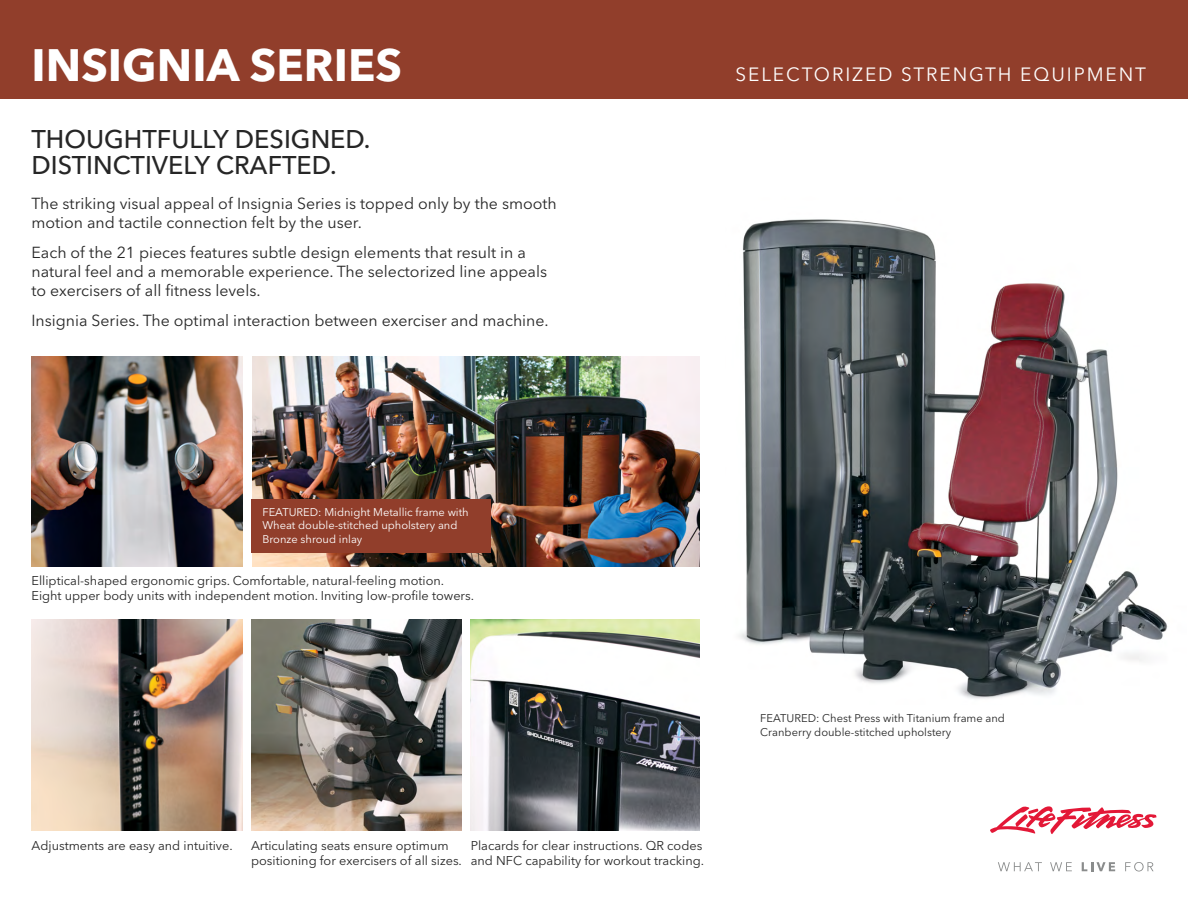
<style>
.page{position:relative;width:1188px;height:918px;background:#fff}
.page>*{position:absolute;margin:0;border:0;box-sizing:border-box;transform-origin:0 0}
.t1{font:700 45px "Avenir Next LT Pro";color:#fff}
.t2{font:500 25.5px/25.5px "Avenir Next LT Pro";color:#262626}
.t3{font:19.05px "Avenir Next LT Pro";letter-spacing:.1em;color:#fff}
.t4{font:15.9px/19px "Avenir Next LT Pro";color:#262626}
.t5{font:12.75px/15.3px "Avenir Next LT Pro";color:#262626}
.t6{font:11.1px/13.4px "Avenir Next LT Pro";color:#fff}
.t7{font:11.1px/13.4px "Avenir Next LT Pro";color:#262626}
</style>
<div class="page">
<img style="left:251px;top:620px;width:211px;height:210px">
<img style="left:471px;top:620px;width:228px;height:210px">
<img style="left:739px;top:219px;width:429px;height:480px">
<img style="left:253px;top:356px;width:446px;height:211px">
<div style="left:0;top:0;width:1188px;height:99px;background:#913e2b"></div>
<svg style="left:998px;top:862px;width:44px;height:9px"></svg>
<svg style="left:1050px;top:862px;width:22px;height:9px"></svg>
<svg style="left:1082px;top:862px;width:33px;height:9px"></svg>
<svg style="left:1125px;top:862px;width:29px;height:10px"></svg>
<svg style="left:990px;top:806px;width:167px;height:28px"></svg>
<img style="left:32px;top:356px;width:210px;height:211px">
<img style="left:32px;top:620px;width:210px;height:210px">
<div style="left:251px;top:500px;width:240px;height:53px;background:#913e2b"></div>
<h1 class="t1" style="left:32px;top:37px;width:372px">INSIGNIA SERIES</h1>
<h2 class="t2" style="left:32px;top:126px;width:340px">THOUGHTFULLY DESIGNED.<br>DISTINCTIVELY CRAFTED.</h2>
<p class="t4" style="left:32px;top:193px;width:527px">The striking visual appeal of Insignia Series is topped only by the smooth motion and tactile connection felt by the user.</p>
<p class="t4" style="left:32px;top:243px;width:517px">Each of the 21 pieces features subtle design elements that result in a natural feel and a memorable experience. The selectorized line appeals to exercisers of all fitness levels.</p>
<p class="t4" style="left:32px;top:311px;width:519px">Insignia Series. The optimal interaction between exerciser and machine.</p>
<p class="t3" style="left:735px;top:63px;width:412px">SELECTORIZED STRENGTH EQUIPMENT</p>
<p class="t6" style="left:262px;top:505px;width:208px">FEATURED: Midnight Metallic frame with<br>Wheat double-stitched upholstery and<br>Bronze shroud inlay</p>
<p class="t5" style="left:31px;top:573px;width:444px">Elliptical-shaped ergonomic grips. Comfortable, natural-feeling motion.<br>Eight upper body units with independent motion. Inviting low-profile towers.</p>
<p class="t5" style="left:31px;top:838px;width:203px">Adjustments are easy and intuitive.</p>
<p class="t5" style="left:251px;top:838px;width:212px">Articulating seats ensure optimum positioning for exercisers of all sizes.</p>
<p class="t5" style="left:471px;top:838px;width:235px">Placards for clear instructions. QR codes and NFC capability for workout tracking.</p>
<p class="t7" style="left:760px;top:712px;width:246px">FEATURED: Chest Press with Titanium frame and<br>Cranberry double-stitched upholstery</p>
</div>
